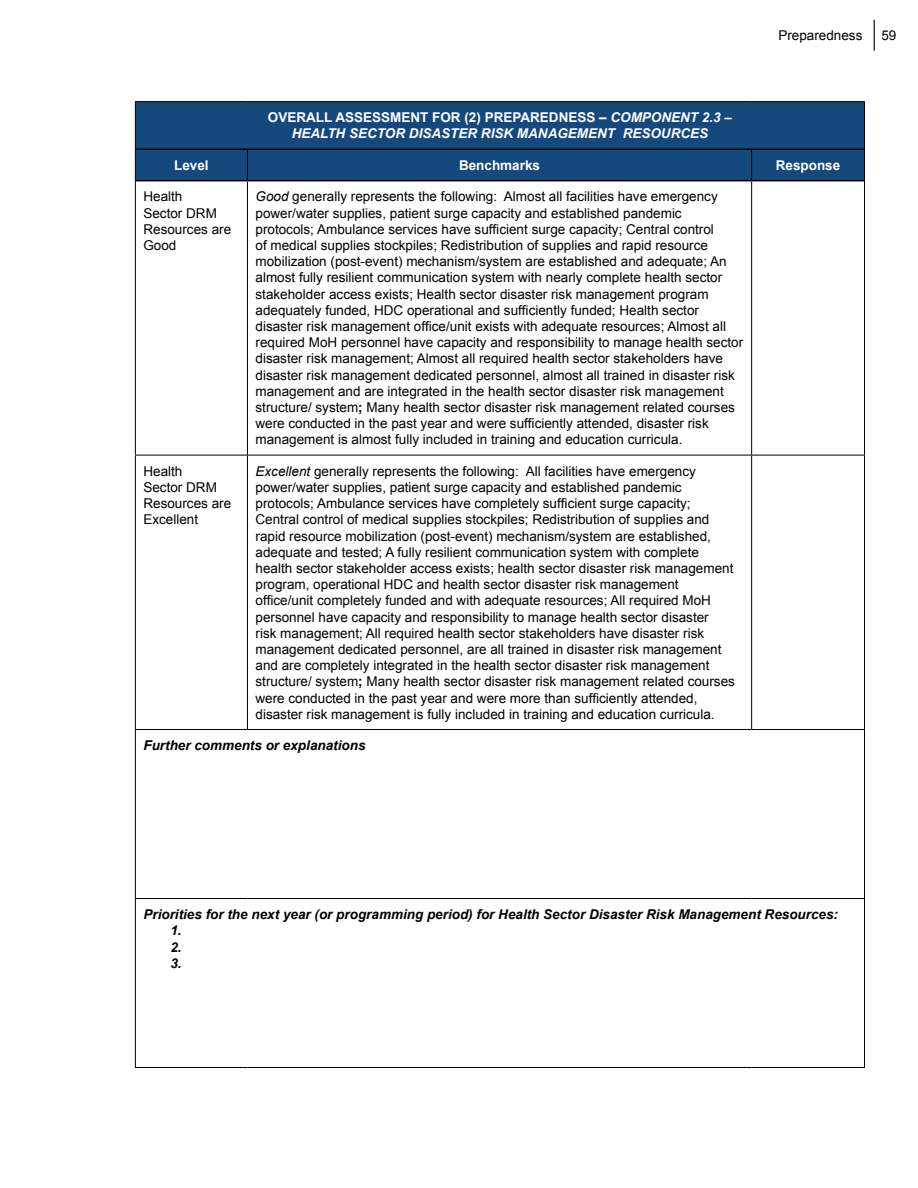
<style>
.page{position:relative;width:918px;height:1188px;background:#fff}
.page>*{position:absolute;margin:0;border:0;box-sizing:border-box;transform-origin:0 0}
.t1{font:13.5px/16.2px "Arial";color:#000}
.t2{font:italic 700 13.5px/16.2px "Arial";color:#000}
.t3{font:italic 700 13.5px/16.2px "Arial";color:#fff;text-align:center}
.t4{font:700 13.5px "Arial";color:#fff}
.s1{font-style:normal}
.s2{font-style:italic}
.s3{font-weight:700}
</style>
<div class="page">
<hr style="left:874px;top:20px;width:1px;height:31px;background:#000">
<div style="left:136px;top:102px;width:728px;height:78px;background:#15497d"></div>
<hr style="left:135px;top:101px;width:112px;height:1px;background:#000">
<hr style="left:135px;top:102px;width:1px;height:47px;background:#000">
<hr style="left:247px;top:101px;width:505px;height:1px;background:#000">
<hr style="left:752px;top:101px;width:113px;height:1px;background:#000">
<hr style="left:864px;top:102px;width:1px;height:47px;background:#000">
<hr style="left:135px;top:149px;width:1px;height:32px;background:#000">
<hr style="left:247px;top:150px;width:1px;height:30px;background:#000">
<hr style="left:751px;top:150px;width:1px;height:30px;background:#000">
<hr style="left:864px;top:149px;width:1px;height:32px;background:#000">
<hr style="left:135px;top:181px;width:1px;height:274px;background:#000">
<hr style="left:247px;top:181px;width:1px;height:274px;background:#000">
<hr style="left:751px;top:181px;width:1px;height:274px;background:#000">
<hr style="left:864px;top:181px;width:1px;height:274px;background:#000">
<hr style="left:135px;top:455px;width:112px;height:1px;background:#000">
<hr style="left:135px;top:455px;width:1px;height:274px;background:#000">
<hr style="left:247px;top:455px;width:505px;height:1px;background:#000">
<hr style="left:247px;top:455px;width:1px;height:274px;background:#000">
<hr style="left:752px;top:455px;width:113px;height:1px;background:#000">
<hr style="left:751px;top:455px;width:1px;height:274px;background:#000">
<hr style="left:864px;top:455px;width:1px;height:274px;background:#000">
<hr style="left:135px;top:729px;width:112px;height:1px;background:#000">
<hr style="left:135px;top:730px;width:1px;height:168px;background:#000">
<hr style="left:247px;top:729px;width:505px;height:1px;background:#000">
<hr style="left:752px;top:729px;width:113px;height:1px;background:#000">
<hr style="left:864px;top:730px;width:1px;height:168px;background:#000">
<hr style="left:135px;top:898px;width:112px;height:1px;background:#000">
<hr style="left:135px;top:899px;width:1px;height:168px;background:#000">
<hr style="left:247px;top:898px;width:505px;height:1px;background:#000">
<hr style="left:752px;top:898px;width:113px;height:1px;background:#000">
<hr style="left:864px;top:899px;width:1px;height:168px;background:#000">
<hr style="left:135px;top:1067px;width:112px;height:1px;background:#000">
<hr style="left:247px;top:1067px;width:505px;height:1px;background:#000">
<hr style="left:752px;top:1067px;width:113px;height:1px;background:#000">
<hr style="left:136px;top:149px;width:111px;height:1px;background:#000">
<hr style="left:247px;top:149px;width:505px;height:1px;background:#000">
<hr style="left:752px;top:149px;width:112px;height:1px;background:#000">
<hr style="left:136px;top:180px;width:111px;height:1px;background:#000">
<hr style="left:247px;top:180px;width:505px;height:1px;background:#000">
<hr style="left:752px;top:180px;width:112px;height:1px;background:#000">
<p class="t1" style="left:778px;top:27px;width:86px">Preparedness</p>
<p class="t1" style="left:881px;top:27px;width:17px">59</p>
<p class="t3" style="left:268px;top:110px;width:466px"><span class="s1">OVERALL ASSESSMENT FOR (2) PREPAREDNESS –</span> COMPONENT 2.3 –<br>HEALTH SECTOR DISASTER RISK MANAGEMENT RESOURCES</p>
<p class="t4" style="left:174px;top:156px;width:36px">Level</p>
<p class="t4" style="left:459px;top:156px;width:83px">Benchmarks</p>
<p class="t4" style="left:776px;top:156px;width:66px">Response</p>
<p class="t1" style="left:143px;top:189px;width:89px">Health<br>Sector DRM<br>Resources are<br>Good</p>
<p class="t1" style="left:256px;top:189px;width:489px"><span class="s2">Good</span> generally represents the following: Almost all facilities have emergency power/water supplies, patient surge capacity and established pandemic protocols; Ambulance services have sufficient surge capacity; Central control<br>of medical supplies stockpiles; Redistribution of supplies and rapid resource mobilization (post-event) mechanism/system are established and adequate; An almost fully resilient communication system with nearly complete health sector stakeholder access exists; Health sector disaster risk management program adequately funded, HDC operational and sufficiently funded; Health sector disaster risk management office/unit exists with adequate resources; Almost all required MoH personnel have capacity and responsibility to manage health sector disaster risk management; Almost all required health sector stakeholders have disaster risk management dedicated personnel, almost all trained in disaster risk management and are integrated in the health sector disaster risk management structure/ system<span class="s3">;</span> Many health sector disaster risk management related courses were conducted in the past year and were sufficiently attended, disaster risk management is almost fully included in training and education curricula.</p>
<p class="t1" style="left:143px;top:463px;width:89px">Health<br>Sector DRM<br>Resources are<br>Excellent</p>
<p class="t1" style="left:256px;top:463px;width:481px"><span class="s2">Excellent</span> generally represents the following: All facilities have emergency power/water supplies, patient surge capacity and established pandemic protocols; Ambulance services have completely sufficient surge capacity; Central control of medical supplies stockpiles; Redistribution of supplies and rapid resource mobilization (post-event) mechanism/system are established, adequate and tested; A fully resilient communication system with complete health sector stakeholder access exists; health sector disaster risk management program, operational HDC and health sector disaster risk management office/unit completely funded and with adequate resources; All required MoH personnel have capacity and responsibility to manage health sector disaster<br>risk management; All required health sector stakeholders have disaster risk management dedicated personnel, are all trained in disaster risk management and are completely integrated in the health sector disaster risk management structure/ system<span class="s3">;</span> Many health sector disaster risk management related courses were conducted in the past year and were more than sufficiently attended, disaster risk management is fully included in training and education curricula.</p>
<p class="t2" style="left:143px;top:738px;width:224px">Further comments or explanations</p>
<p class="t2" style="left:170px;top:907px;width:669px;text-indent:-27px">Priorities for the next year (or programming period) for Health Sector Disaster Risk Management Resources:<br>1.<br>2.<br>3.</p>
</div>
